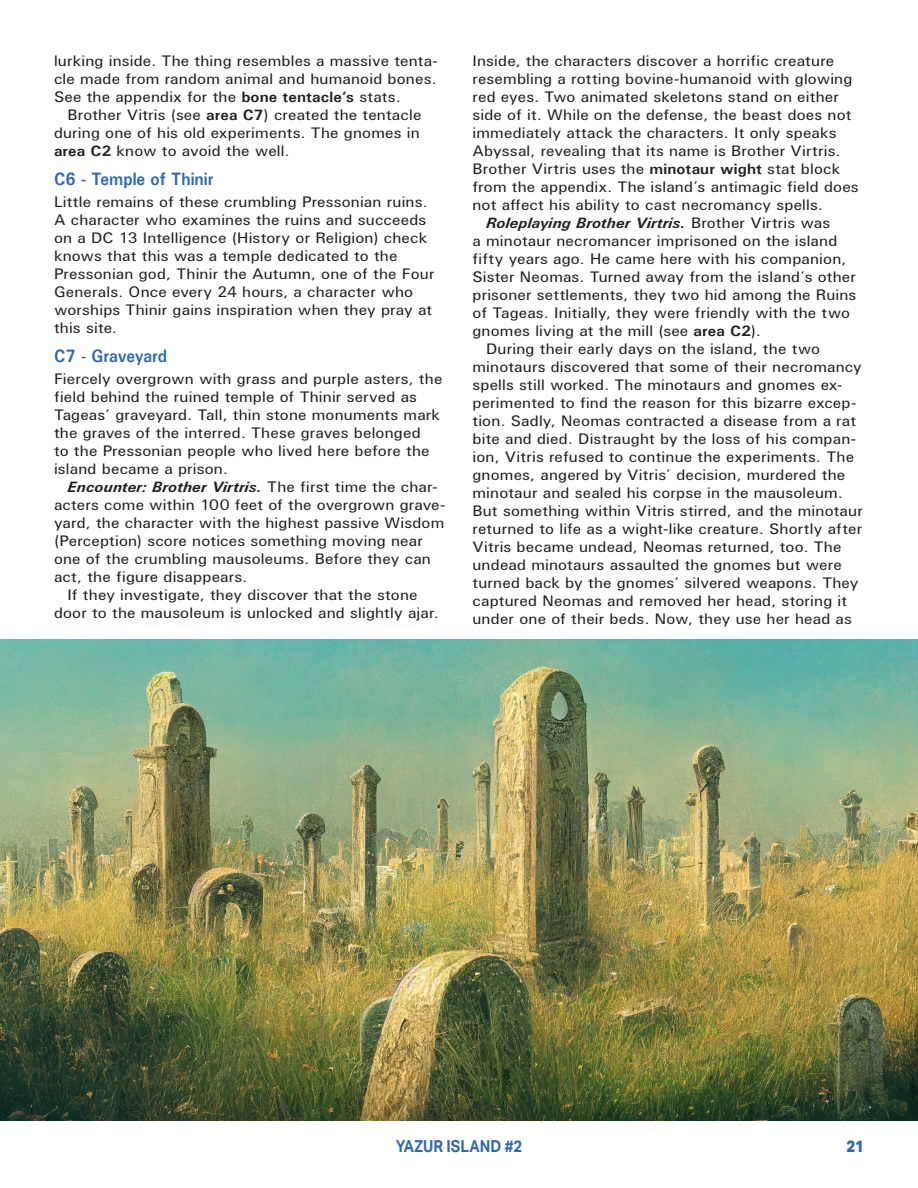
<style>
.page{position:relative;width:918px;height:1188px;background:#fff}
.page>*{position:absolute;margin:0;border:0;box-sizing:border-box;transform-origin:0 0}
.p_H4{font:700 18px "U001";color:#2f69b3;scale:.9 1}
.t1{font:700 16.5px "Aktiv Grotesk";color:#2f69b3;scale:.9 1}
.t2{font:800 16.5px "Aktiv Grotesk";color:#2f69b3;scale:.9 1}
.p_body{font:15px/18px "U001";letter-spacing:.01em;color:#231f20;scale:1.05 1}
.p_body_no_indent{font:15px/18px "U001";letter-spacing:.01em;color:#231f20;scale:1.05 1}
.s1{font-weight:700}
.s2{font-weight:700;font-style:italic}
</style>
<div class="page">
<img style="left:0;top:639px;width:918px;height:481px">
<p class="p_body" style="left:54px;top:51px;width:367px;text-align:justify">lurking inside. The thing resembles a massive tenta&shy;cle made from random animal and humanoid bones.<br>See the appendix for the <span class="s1">bone tentacle’s</span> stats.</p>
<p class="p_body" style="left:54px;top:105px;width:352px;text-align:justify;text-indent:14px">Brother Vitris (see <span class="s1">area C7</span>) created the tentacle during one of his old experiments. The gnomes in <span class="s1">area C2</span> know to avoid the well.</p>
<p class="p_H4" style="left:54px;top:168px;width:179px">C6 - Temple of Thinir</p>
<p class="p_body_no_indent" style="left:54px;top:192px;width:364px">Little remains of these crumbling Pressonian ruins.<br>A character who examines the ruins and succeeds on a DC 13 Intelligence (History or Religion) check knows that this was a temple dedicated to the Pressonian god, Thinir the Autumn, one of the Four Generals. Once every 24 hours, a character who worships Thinir gains inspiration when they pray at this site.</p>
<p class="p_H4" style="left:54px;top:345px;width:127px">C7 - Graveyard</p>
<p class="p_body_no_indent" style="left:54px;top:369px;width:371px">Fiercely overgrown with grass and purple asters, the field behind the ruined temple of Thinir served as Tageas’ graveyard. Tall, thin stone monuments mark the graves of the interred. These graves belonged<br>to the Pressonian people who lived here before the island became a prison.</p>
<p class="p_body" style="left:54px;top:477px;width:374px;text-indent:14px"><span class="s2">Encounter: Brother Virtris.</span> The first time the char&shy;acters come within 100 feet of the overgrown grave&shy;yard, the character with the highest passive Wisdom (Perception) score notices something moving near one of the crumbling mausoleums. Before they can act, the figure disappears.</p>
<p class="p_body" style="left:54px;top:585px;width:368px;text-align:center">If they investigate, they discover that the stone door to the mausoleum is unlocked and slightly ajar.</p>
<p class="p_body" style="left:472px;top:51px;width:369px">Inside, the characters discover a horrific creature resembling a rotting bovine-humanoid with glowing red eyes. Two animated skeletons stand on either side of it. While on the defense, the beast does not immediately attack the characters. It only speaks Abyssal, revealing that its name is Brother Virtris.<br>Brother Virtris uses the <span class="s1">minotaur wight</span> stat block from the appendix. The island’s antimagic field does not affect his ability to cast necromancy spells.</p>
<p class="p_body" style="left:472px;top:213px;width:367px;text-indent:14px"><span class="s2">Roleplaying Brother Virtris.</span> Brother Virtris was<br>a minotaur necromancer imprisoned on the island fifty years ago. He came here with his companion, Sister Neomas. Turned away from the island’s other prisoner settlements, they two hid among the Ruins of Tageas. Initially, they were friendly with the two gnomes living at the mill (see <span class="s1">area C2</span>).</p>
<p class="p_body" style="left:472px;top:339px;width:373px;text-indent:14px">During their early days on the island, the two minotaurs discovered that some of their necromancy spells still worked. The minotaurs and gnomes ex&shy;perimented to find the reason for this bizarre excep&shy;tion. Sadly, Neomas contracted a disease from a rat bite and died. Distraught by the loss of his compan&shy;ion, Vitris refused to continue the experiments. The gnomes, angered by Vitris’ decision, murdered the minotaur and sealed his corpse in the mausoleum.<br>But something within Vitris stirred, and the minotaur returned to life as a wight-like creature. Shortly after Vitris became undead, Neomas returned, too. The undead minotaurs assaulted the gnomes but were turned back by the gnomes’ silvered weapons. They captured Neomas and removed her head, storing it under one of their beds. Now, they use her head as</p>
<p class="t1" style="left:396px;top:1137px;width:142px">YAZUR ISLAND #2</p>
<p class="t2" style="left:846px;top:1137px;width:21px">21</p>
</div>
